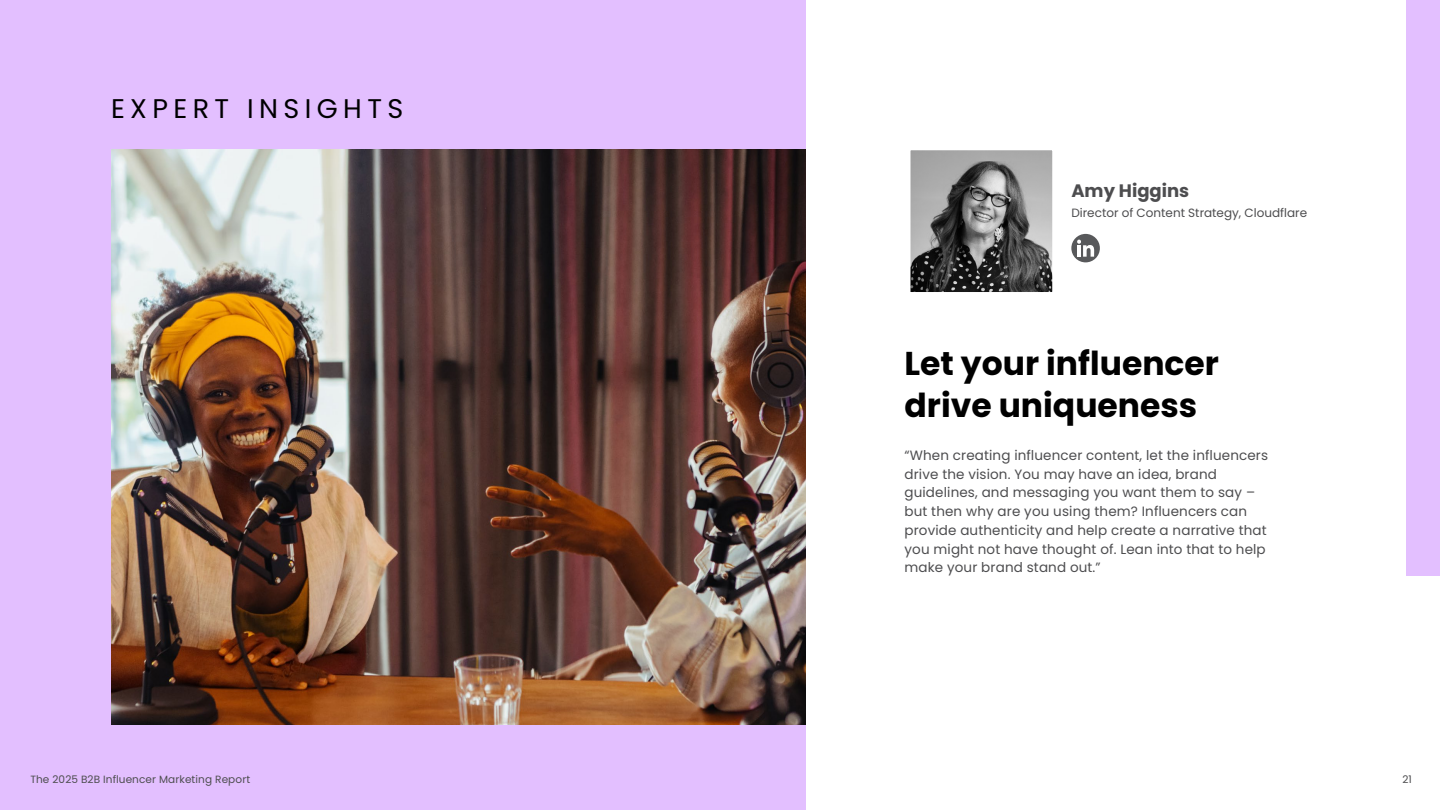
<style>
.page{position:relative;width:1440px;height:810px;background:#fff}
.page>*{position:absolute;margin:0;border:0;box-sizing:border-box;transform-origin:0 0}
.t1{font:700 33px/41.2px "Poppins";color:#000}
.t2{font:27px "Poppins";letter-spacing:.2em;color:#000}
.t3{font:700 18px "Poppins";color:#4d4d4f}
.t4{font:13.5px/18.8px "Poppins";letter-spacing:.01em;color:#4d4d4f}
.t5{font:12px "Poppins";color:#4d4d4f}
.t6{font:10.5px "Poppins";letter-spacing:.01em;color:#4d4d4f}
</style>
<div class="page">
<div style="left:0;top:0;width:806px;height:810px;background:#e3bfff"></div>
<div style="left:1407px;top:0;width:33px;height:576px;background:#e3bfff"></div>
<img style="left:111px;top:150px;width:695px;height:574px">
<img style="left:911px;top:151px;width:140px;height:140px">
<div style="left:904px;top:144px;width:154px;height:154px;border:6px solid #fff"></div>
<div style="left:1071px;top:234px;width:29px;height:28px;background:#58595b;border-radius:50%"></div>
<svg style="left:1077px;top:240px;width:17px;height:17px"></svg>
<h2 class="t2" style="left:111px;top:92px;width:294px">EXPERT INSIGHTS</h2>
<h3 class="t3" style="left:1071px;top:181px;width:119px">Amy Higgins</h3>
<p class="t5" style="left:1071px;top:206px;width:237px">Director of Content Strategy, Cloudflare</p>
<h1 class="t1" style="left:904px;top:343px;width:316px">Let your influencer drive uniqueness</h1>
<p class="t4" style="left:904px;top:446px;width:365px">“When creating influencer content, let the influencers drive the vision. You may have an idea, brand guidelines, and messaging you want them to say – but then why are you using them? Influencers can provide authenticity and help create a narrative that you might not have thought of. Lean into that to help make your brand stand out.”</p>
<p class="t6" style="left:30px;top:773px;width:221px">The 2025 B2B Influencer Marketing Report</p>
<p class="t6" style="left:1402px;top:773px;width:11px">21</p>
</div>
